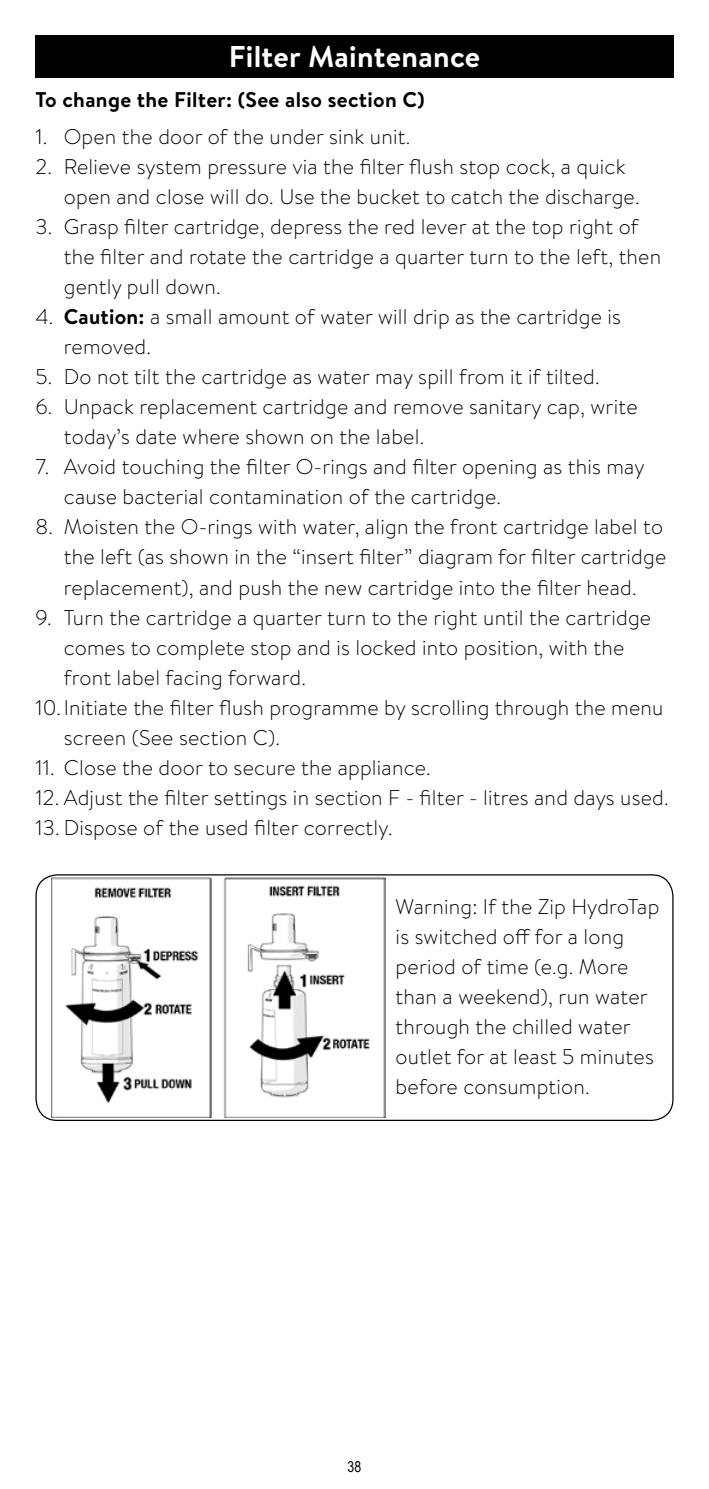
<style>
.page{position:relative;width:709px;height:1489px;background:#fff}
.page>*{position:absolute;margin:0;border:0;box-sizing:border-box;transform-origin:0 0}
.t1{font:700 30px "Brandon Text";letter-spacing:.01em;color:#fff}
.t2{font:300 21.25px/30px "Brandon Text";letter-spacing:.01em;color:#000}
.t3{font:700 21.25px "Brandon Text";letter-spacing:.015em;color:#000}
.t4{font:15px "Arial Narrow";color:#000}
.s1{font-weight:700}
</style>
<div class="page">
<div style="left:35px;top:35px;width:638px;height:43px;background:#000"></div>
<div style="left:35px;top:874px;width:638px;height:246px;border:1px solid #000;border-radius:21px"></div>
<img style="left:51px;top:877px;width:335px;height:240px">
<h1 class="t1" style="left:229px;top:36px;width:253px">Filter Maintenance</h1>
<p class="t3" style="left:35px;top:85px;width:391px">To change the Filter: (See also section C)</p>
<p class="t2" style="left:35px;top:121px;width:376px">1. Open the door of the under sink unit.</p>
<p class="t2" style="left:64px;top:151px;width:577px;text-indent:-28px">2. Relieve system pressure via the filter flush stop cock, a quick open and close will do. Use the bucket to catch the discharge.</p>
<p class="t2" style="left:64px;top:211px;width:599px;text-indent:-28px">3. Grasp filter cartridge, depress the red lever at the top right of the filter and rotate the cartridge a quarter turn to the left, then gently pull down.</p>
<p class="t2" style="left:64px;top:301px;width:559px;text-indent:-28px">4. <span class="s1">Caution:</span> a small amount of water will drip as the cartridge is removed.</p>
<p class="t2" style="left:35px;top:361px;width:565px">5. Do not tilt the cartridge as water may spill from it if tilted.</p>
<p class="t2" style="left:64px;top:391px;width:575px;text-indent:-28px">6. Unpack replacement cartridge and remove sanitary cap, write today’s date where shown on the label.</p>
<p class="t2" style="left:64px;top:451px;width:582px;text-indent:-28px">7. Avoid touching the filter O-rings and filter opening as this may cause bacterial contamination of the cartridge.</p>
<p class="t2" style="left:64px;top:511px;width:604px;text-indent:-28px">8. Moisten the O-rings with water, align the front cartridge label to the left (as shown in the “insert filter” diagram for filter cartridge replacement), and push the new cartridge into the filter head.</p>
<p class="t2" style="left:64px;top:601px;width:589px;text-indent:-28px">9. Turn the cartridge a quarter turn to the right until the cartridge comes to complete stop and is locked into position, with the front label facing forward.</p>
<p class="t2" style="left:64px;top:691px;width:601px;text-indent:-28px">10. Initiate the filter flush programme by scrolling through the menu screen (See section C).</p>
<p class="t2" style="left:35px;top:751px;width:397px">11. Close the door to secure the appliance.</p>
<p class="t2" style="left:35px;top:781px;width:634px">12. Adjust the filter settings in section F - filter - litres and days used.</p>
<p class="t2" style="left:35px;top:811px;width:359px">13. Dispose of the used filter correctly.</p>
<p class="t2" style="left:395px;top:891px;width:265px">Warning: If the Zip HydroTap is switched off for a long period of time (e.g. More than a weekend), run water through the chilled water outlet for at least 5 minutes before consumption.</p>
<p class="t4" style="left:347px;top:1454px;width:15px">38</p>
</div>
